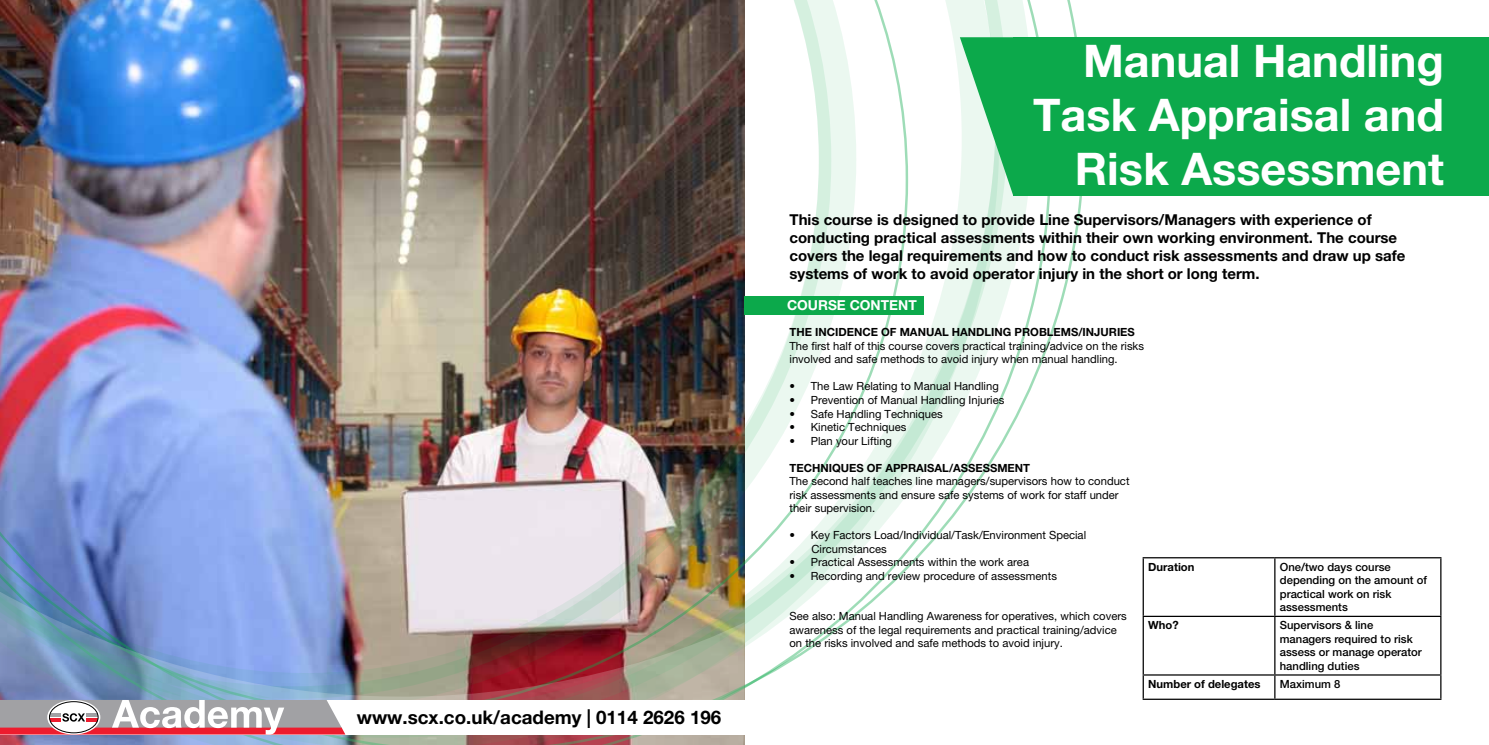
<style>
.page{position:relative;width:1489px;height:745px;background:#fff}
.page>*{position:absolute;margin:0;border:0;box-sizing:border-box;transform-origin:0 0}
.t1{font:700 45px/54px "Helvetica Neue LT Pro";color:#fff;text-align:right}
.t2{font:700 18.75px "Helvetica Neue LT Pro";color:#000}
.t3{font:700 15px/18px "Helvetica Neue LT Pro";color:#000}
.t4{font:700 13.75px "Helvetica Neue LT Pro";color:#fff}
.t5{font:11.25px/13.5px "Helvetica Neue LT Pro";color:#000}
.t6{font:500 11.25px/13.5px "Helvetica Neue LT Pro";color:#000101}
.t7{font:700 11.25px "Helvetica Neue LT Pro";color:#000}
.t8{font:700 11.25px "Helvetica Neue LT Pro";color:#000101}
</style>
<div class="page">
<img style="left:0;top:0;width:1050px;height:744px">
<img style="left:0;top:471px;width:744px;height:273px">
<svg style="left:959px;top:37px;width:54px;height:159px"></svg>
<div style="left:1013px;top:37px;width:475px;height:159px;background:#0ca94b"></div>
<div style="left:744px;top:296px;width:179px;height:18px;background:#0ca94b"></div>
<hr style="left:1142px;top:556px;width:132px;height:2px;background:#000">
<hr style="left:1142px;top:558px;width:1px;height:57px;background:#000">
<hr style="left:1274px;top:556px;width:167px;height:2px;background:#000">
<hr style="left:1274px;top:558px;width:1px;height:57px;background:#000">
<hr style="left:1439px;top:558px;width:2px;height:57px;background:#000">
<hr style="left:1142px;top:615px;width:132px;height:1px;background:#000">
<hr style="left:1142px;top:616px;width:1px;height:58px;background:#000">
<hr style="left:1274px;top:615px;width:167px;height:1px;background:#000">
<hr style="left:1274px;top:616px;width:1px;height:58px;background:#000">
<hr style="left:1439px;top:616px;width:2px;height:58px;background:#000">
<hr style="left:1142px;top:674px;width:132px;height:1px;background:#000">
<svg style="left:1142px;top:675px;width:1px;height:23px"></svg>
<hr style="left:1274px;top:674px;width:167px;height:1px;background:#000">
<svg style="left:1274px;top:675px;width:1px;height:23px"></svg>
<hr style="left:1439px;top:675px;width:2px;height:23px;background:#000">
<hr style="left:1142px;top:698px;width:132px;height:1px;background:#000">
<hr style="left:1274px;top:698px;width:167px;height:1px;background:#000">
<div style="left:0;top:699px;width:744px;height:35px;background:#fff"></div>
<svg style="left:0;top:699px;width:345px;height:35px"></svg>
<h2 class="t2" style="left:357px;top:704px;width:366px">www.scx.co.uk/academy | 0114 2626 196</h2>
<h1 class="t1" style="left:1032px;top:33px;width:412px">Manual Handling<br>Task Appraisal and<br>Risk Assessment</h1>
<p class="t3" style="left:789px;top:210px;width:617px">This course is designed to provide Line Supervisors/Managers with experience of conducting practical assessments within their own working environment. The course covers the legal requirements and how to conduct risk assessments and draw up safe systems of work to avoid operator injury in the short or long term.</p>
<p class="t4" style="left:787px;top:296px;width:131px">COURSE CONTENT</p>
<p class="t7" style="left:789px;top:325px;width:347px">THE INCIDENCE OF MANUAL HANDLING PROBLEMS/INJURIES</p>
<p class="t5" style="left:789px;top:339px;width:356px">The first half of this course covers practical training/advice on the risks involved and safe methods to avoid injury when manual handling.</p>
<p class="t5" style="left:789px;top:379px;width:211px">• The Law Relating to Manual Handling</p>
<p class="t5" style="left:789px;top:393px;width:216px">• Prevention of Manual Handling Injuries</p>
<p class="t5" style="left:789px;top:406px;width:155px">• Safe Handling Techniques</p>
<p class="t5" style="left:789px;top:420px;width:118px">• Kinetic Techniques</p>
<p class="t5" style="left:789px;top:433px;width:104px">• Plan your Lifting</p>
<p class="t7" style="left:789px;top:460px;width:242px">TECHNIQUES OF APPRAISAL/ASSESSMENT</p>
<p class="t5" style="left:789px;top:474px;width:341px">The second half teaches line managers/supervisors how to conduct risk assessments and ensure safe systems of work for staff under their supervision.</p>
<p class="t5" style="left:811px;top:528px;width:276px;text-indent:-22px">• Key Factors Load/Individual/Task/Environment Special<br>Circumstances</p>
<p class="t5" style="left:789px;top:555px;width:241px">• Practical Assessments within the work area</p>
<p class="t5" style="left:789px;top:568px;width:269px">• Recording and review procedure of assessments</p>
<p class="t5" style="left:789px;top:609px;width:339px">See also: Manual Handling Awareness for operatives, which covers awareness of the legal requirements and practical training/advice on the risks involved and safe methods to avoid injury.</p>
<p class="t8" style="left:1148px;top:559px;width:48px">Duration</p>
<p class="t6" style="left:1279px;top:559px;width:149px">One/two days course depending on the amount of practical work on risk assessments</p>
<p class="t8" style="left:1148px;top:618px;width:32px">Who?</p>
<p class="t6" style="left:1279px;top:618px;width:143px">Supervisors &amp; line managers required to risk assess or manage operator handling duties</p>
<p class="t8" style="left:1148px;top:676px;width:114px">Number of delegates</p>
<p class="t6" style="left:1279px;top:676px;width:62px">Maximum 8</p>
</div>
